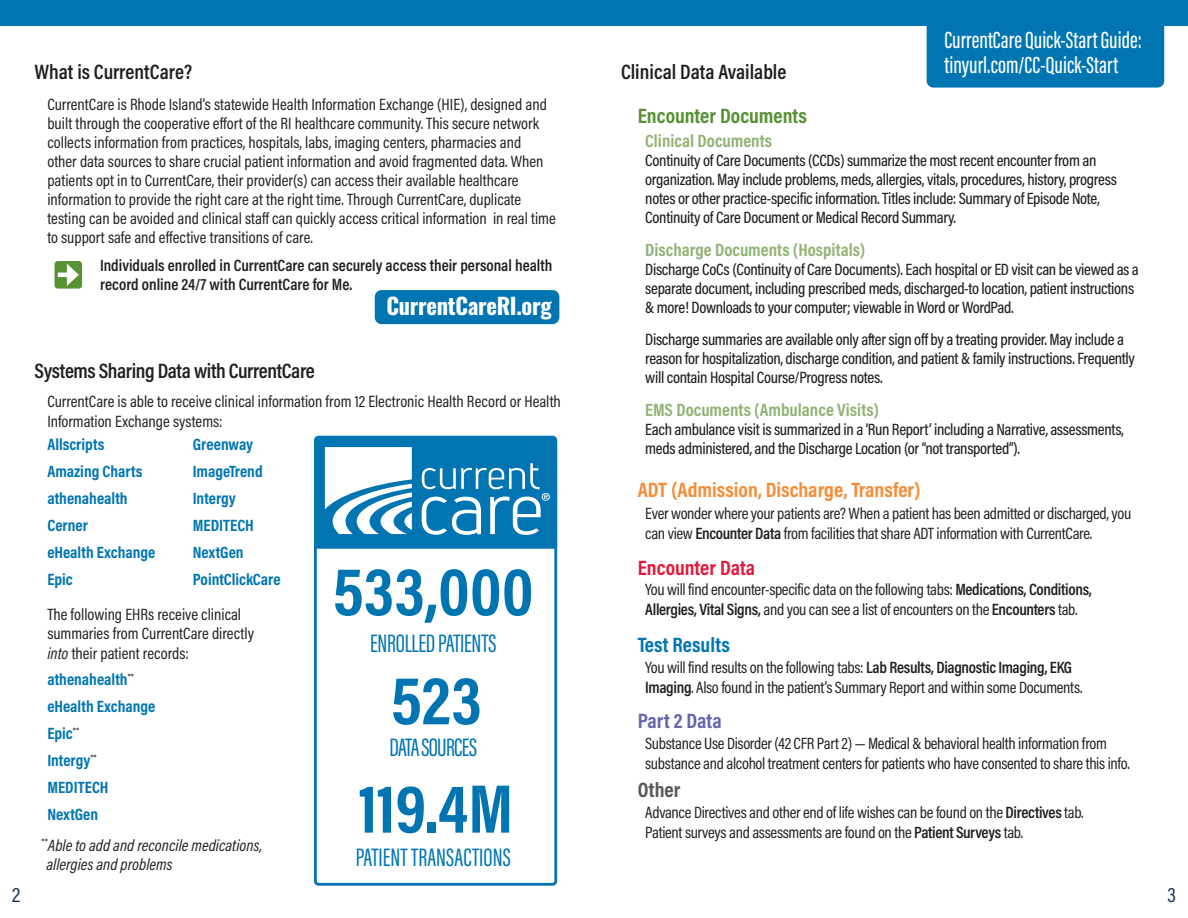
<style>
.page{position:relative;width:1188px;height:918px;background:#fff}
.page>*{position:absolute;margin:0;border:0;box-sizing:border-box;transform-origin:0 0}
.No_Spacing{font:700 69.3px "Acumin Pro Cond";color:#0075b2}
.No_Spacing-2{font:25.95px "Acumin Pro Extra Cond";letter-spacing:-.01em;color:#0075b2}
.No_Spacing-3{font:25.95px "Acumin Pro Extra Cond";letter-spacing:-.03em;color:#0075b2}
.t1{font:500 24px/25.5px "Acumin Pro Extra Cond";color:#fff}
.Paragraph_Style_1{font:700 22.5px "Oswald";letter-spacing:-.015em;color:#fff}
.t2{font:600 21px "Acumin Pro Cond";letter-spacing:-.01em;color:#231f20}
.t3{font:700 21px "Acumin Pro Cond";color:#f68d38}
.t4{font:700 21px "Acumin Pro Cond";color:#569234}
.t5{font:700 21px "Acumin Pro Cond";color:#e21c3e}
.t6{font:700 21px "Acumin Pro Cond";letter-spacing:.005em;color:#0075b2}
.t7{font:700 21px "Acumin Pro Cond";color:#6366ae}
.t8{font:700 21px "Acumin Pro Cond";color:#57585a}
.Paragraph_Style_1-2{font:21px "Acumin Pro Cond";color:#17345c}
.Body_Copy{font:700 18px "Acumin Pro Cond";color:#92b477}
.Body_Copy-2{font:500 16.5px/19px "Acumin Pro Cond";letter-spacing:-.02em;color:#231f20}
.Paragraph_Style_1-3{font:16.5px/19.8px "Acumin Pro Cond";letter-spacing:-.02em;color:#231f20}
.Body_Copy-3{font:16.5px/18.9px "Acumin Pro Cond";color:#231f20}
.No_Spacing-4{font:16.5px/19.8px "Acumin Pro Cond";color:#231f20}
.No_Spacing-5{font:700 16.5px "Acumin Pro Cond";color:#0075b2}
.Body_Copy-4{font:600 16.5px/18.9px "Acumin Pro Cond";color:#231f20}
.No_Spacing-6{font:italic 16.5px/19.8px "Acumin Pro Cond";color:#231f20}
.Company_Name{font:700 16.5px "Acumin Pro Cond";color:#0075b2}
.s1{font-style:italic}
.s2{font-weight:600}
</style>
<div class="page">
<div style="left:375px;top:290px;width:184px;height:34px;background:#0075b2;border-radius:7px"></div>
<div style="left:0;top:0;width:1188px;height:26px;background:#0075b2"></div>
<div style="left:927px;top:26px;width:237px;height:62px;background:#0075b2"></div>
<div style="left:55px;top:261px;width:27px;height:28px;background:#569234;border-radius:3px"></div>
<hr style="left:58px;top:273px;width:13px;height:4px;background:#fff">
<svg style="left:67px;top:264px;width:12px;height:22px"></svg>
<div style="left:314px;top:436px;width:243px;height:450px;border:3px solid #0075b2;border-radius:3px"></div>
<svg style="left:314px;top:436px;width:244px;height:114px"></svg>
<p class="t2" style="left:35px;top:58px;width:159px">What is CurrentCare?</p>
<p class="Body_Copy-3" style="left:47px;top:94px;width:510px">CurrentCare is Rhode Island’s statewide Health Information Exchange (HIE), designed and built through the cooperative effort of the RI healthcare community. This secure network collects information from practices, hospitals, labs, imaging centers, pharmacies and<br>other data sources to share crucial patient information and avoid fragmented data. When patients opt in to CurrentCare, their provider(s) can access their available healthcare information to provide the right care at the right time. Through CurrentCare, duplicate testing can be avoided and clinical staff can quickly access critical information in real time to support safe and effective transitions of care.</p>
<p class="Body_Copy-4" style="left:100px;top:255px;width:454px">Individuals enrolled in CurrentCare can securely access their personal health record online 24/7 with CurrentCare for Me.</p>
<p class="Paragraph_Style_1" style="left:386px;top:295px;width:167px">CurrentCareRI.org</p>
<p class="t2" style="left:35px;top:357px;width:282px">Systems Sharing Data with CurrentCare</p>
<p class="No_Spacing-4" style="left:47px;top:391px;width:515px">CurrentCare is able to receive clinical information from 12 Electronic Health Record or Health<br>Information Exchange systems:</p>
<p class="No_Spacing-5" style="left:47px;top:434px;width:58px">Allscripts</p>
<p class="Company_Name" style="left:47px;top:461px;width:97px">Amazing Charts</p>
<p class="No_Spacing-5" style="left:47px;top:488px;width:82px">athenahealth</p>
<p class="No_Spacing-5" style="left:47px;top:515px;width:42px">Cerner</p>
<p class="No_Spacing-5" style="left:47px;top:542px;width:110px">eHealth Exchange</p>
<p class="No_Spacing-5" style="left:47px;top:569px;width:27px">Epic</p>
<p class="No_Spacing-5" style="left:193px;top:434px;width:62px">Greenway</p>
<p class="No_Spacing-5" style="left:193px;top:461px;width:71px">ImageTrend</p>
<p class="No_Spacing-5" style="left:193px;top:488px;width:44px">Intergy</p>
<p class="No_Spacing-5" style="left:193px;top:515px;width:63px">MEDITECH</p>
<p class="No_Spacing-5" style="left:193px;top:542px;width:52px">NextGen</p>
<p class="No_Spacing-5" style="left:193px;top:569px;width:89px">PointClickCare</p>
<p class="No_Spacing-4" style="left:47px;top:604px;width:208px">The following EHRs receive clinical summaries from CurrentCare directly <span class="s1">into</span> their patient records:</p>
<p class="No_Spacing-5" style="left:47px;top:669px;width:88px">athenahealth<sup>**</sup></p>
<p class="No_Spacing-5" style="left:47px;top:696px;width:110px">eHealth Exchange</p>
<p class="No_Spacing-5" style="left:47px;top:723px;width:33px">Epic<sup>**</sup></p>
<p class="No_Spacing-5" style="left:47px;top:750px;width:51px">Intergy<sup>**</sup></p>
<p class="No_Spacing-5" style="left:47px;top:777px;width:63px">MEDITECH</p>
<p class="No_Spacing-5" style="left:47px;top:804px;width:52px">NextGen</p>
<p class="No_Spacing-6" style="left:42px;top:835px;width:222px"><sup>**</sup>Able to add and reconcile medications, allergies and problems</p>
<p class="No_Spacing" style="left:333px;top:546px;width:202px">533,000</p>
<p class="No_Spacing-2" style="left:370px;top:628px;width:128px">ENROLLED PATIENTS</p>
<p class="No_Spacing" style="left:391px;top:655px;width:92px">523</p>
<p class="No_Spacing-3" style="left:389px;top:732px;width:89px">DATA SOURCES</p>
<p class="No_Spacing" style="left:358px;top:763px;width:156px">119.4M</p>
<p class="No_Spacing-2" style="left:356px;top:842px;width:156px">PATIENT TRANSACTIONS</p>
<p class="t2" style="left:621px;top:58px;width:167px">Clinical Data Available</p>
<p class="t4" style="left:638px;top:102px;width:171px">Encounter Documents</p>
<p class="t1" style="left:945px;top:27px;width:199px">CurrentCare Quick-Start Guide: tinyurl.com/CC-Quick-Start</p>
<p class="Body_Copy" style="left:645px;top:129px;width:128px">Clinical Documents</p>
<p class="Body_Copy-2" style="left:645px;top:151px;width:473px">Continuity of Care Documents (CCDs) summarize the most recent encounter from an organization. May include problems, meds, allergies, vitals, procedures, history, progress notes or other practice-specific information. Titles include: Summary of Episode Note, Continuity of Care Document or Medical Record Summary.</p>
<p class="Body_Copy" style="left:645px;top:238px;width:221px">Discharge Documents (Hospitals)</p>
<p class="Body_Copy-2" style="left:645px;top:260px;width:495px">Discharge CoCs (Continuity of Care Documents). Each hospital or ED visit can be viewed as a separate document, including prescribed meds, discharged-to location, patient instructions &amp; more! Downloads to your computer; viewable in Word or WordPad.</p>
<p class="Body_Copy-2" style="left:645px;top:329px;width:491px">Discharge summaries are available only after sign off by a treating provider. May include a reason for hospitalization, discharge condition, and patient &amp; family instructions. Frequently will contain Hospital Course/Progress notes.</p>
<p class="Body_Copy" style="left:645px;top:398px;width:235px">EMS Documents (Ambulance Visits)</p>
<p class="Body_Copy-2" style="left:645px;top:420px;width:480px">Each ambulance visit is summarized in a ‘Run Report’ including a Narrative, assessments, meds administered, and the Discharge Location (or “not transported”).</p>
<p class="t3" style="left:638px;top:475px;width:284px">ADT (Admission, Discharge, Transfer)</p>
<p class="Paragraph_Style_1-3" style="left:645px;top:503px;width:488px">Ever wonder where your patients are? When a patient has been admitted or discharged, you can view <span class="s2">Encounter Data</span> from facilities that share ADT information with CurrentCare.</p>
<p class="t5" style="left:638px;top:554px;width:119px">Encounter Data</p>
<p class="Paragraph_Style_1-3" style="left:645px;top:580px;width:448px">You will find encounter-specific data on the following tabs: <span class="s2">Medications, Conditions,<br>Allergies, Vital Signs,</span> and you can see a list of encounters on the <span class="s2">Encounters</span> tab.</p>
<p class="t6" style="left:638px;top:631px;width:93px">Test Results</p>
<p class="Paragraph_Style_1-3" style="left:645px;top:657px;width:439px">You will find results on the following tabs: <span class="s2">Lab Results, Diagnostic Imaging, EKG<br>Imaging</span>. Also found in the patient’s Summary Report and within some Documents.</p>
<p class="t7" style="left:638px;top:707px;width:85px">Part 2 Data</p>
<p class="Paragraph_Style_1-3" style="left:645px;top:733px;width:486px">Substance Use Disorder (42 CFR Part 2) — Medical &amp; behavioral health information from substance and alcohol treatment centers for patients who have consented to share this info.</p>
<p class="t8" style="left:638px;top:776px;width:44px">Other</p>
<p class="Paragraph_Style_1-3" style="left:645px;top:802px;width:440px">Advance Directives and other end of life wishes can be found on the <span class="s2">Directives</span> tab.<br>Patient surveys and assessments are found on the <span class="s2">Patient Surveys</span> tab.</p>
<p class="Paragraph_Style_1-2" style="left:12px;top:881px;width:10px">2</p>
<p class="Paragraph_Style_1-2" style="left:1168px;top:881px;width:10px">3</p>
</div>
